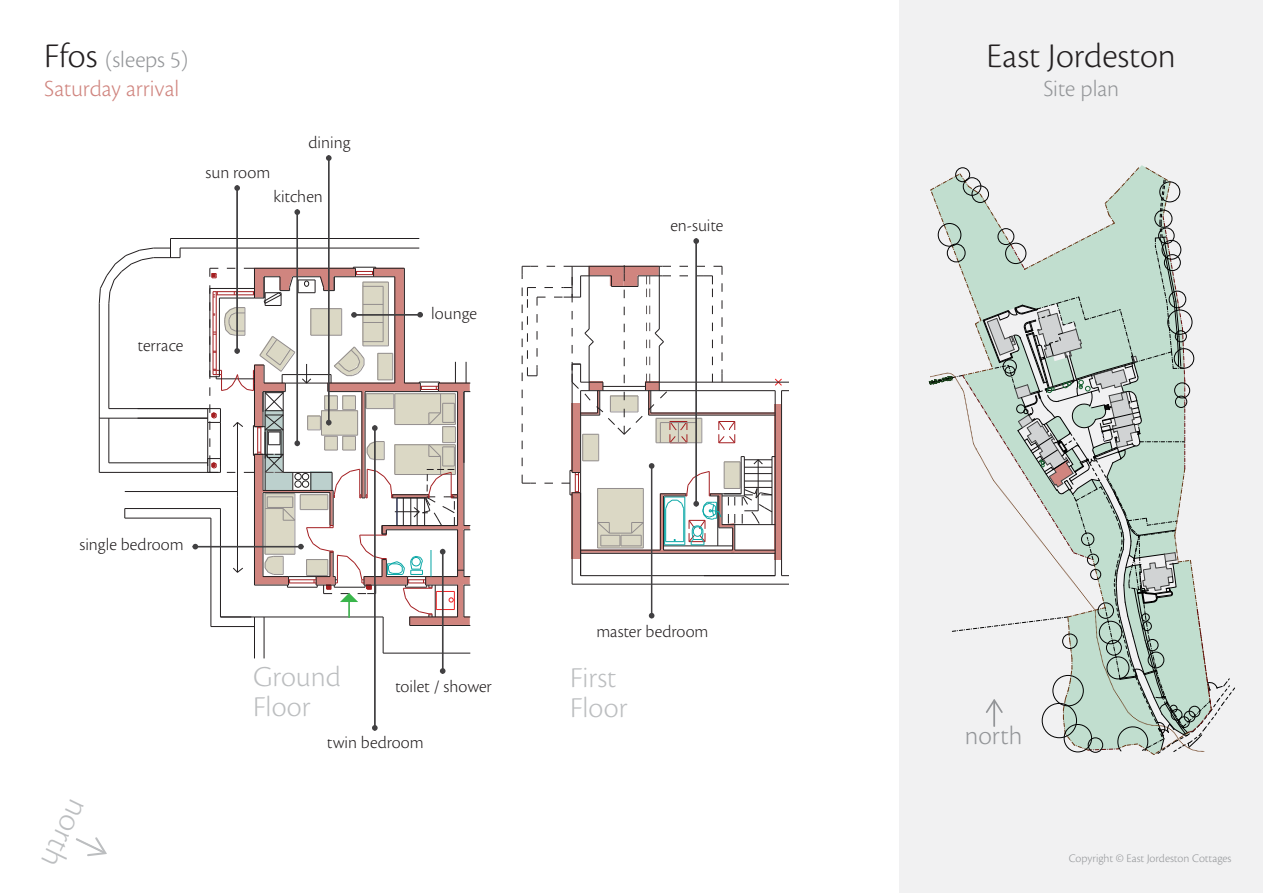
<style>
.page{position:relative;width:1263px;height:893px;background:#fff}
.page>*{position:absolute;margin:0;border:0;box-sizing:border-box;transform-origin:0 0}
.t1{font:300 36px "Cronos Pro";color:#231f20}
.t2{font:300 33.6px "Cronos Pro";color:#bcbec0}
.t3{font:300 30px/30px "Cronos Pro";color:#bcbec0}
.t4{font:300 27.15px "Cronos Pro";color:#939598}
.t5{font:300 24px/28.8px "Cronos Pro";letter-spacing:-.005em;color:#d0857f}
.t6{font:300 24px "Cronos Pro";letter-spacing:-.005em;color:#939598}
.t7{font:300 18px "Cronos Pro";color:#231f20}
.t8{font:300 12px "Cronos Pro";letter-spacing:-.005em;color:#939598}
.s1{font-size:36px;color:#231f20}
.s2{color:#939598}
</style>
<div class="page">
<svg style="left:76px;top:837px;width:31px;height:19px"></svg>
<hr style="left:383px;top:653px;width:87px;height:1px;background:#231f20">
<hr style="left:109px;top:463px;width:99px;height:1px;background:#231f20">
<hr style="left:410px;top:625px;width:60px;height:1px;background:#231f20">
<hr style="left:180px;top:248px;width:239px;height:1px;background:#231f20">
<hr style="left:170px;top:238px;width:249px;height:1px;background:#231f20">
<hr style="left:99px;top:418px;width:109px;height:1px;background:#231f20">
<hr style="left:109px;top:408px;width:99px;height:1px;background:#231f20">
<hr style="left:211px;top:626px;width:43px;height:1px;background:#231f20">
<hr style="left:254px;top:617px;width:1px;height:41px;background:#231f20">
<hr style="left:125px;top:491px;width:112px;height:1px;background:#231f20">
<hr style="left:211px;top:518px;width:1px;height:108px;background:#231f20">
<hr style="left:125px;top:518px;width:86px;height:1px;background:#231f20">
<hr style="left:125px;top:508px;width:95px;height:1px;background:#231f20">
<hr style="left:383px;top:617px;width:1px;height:36px;background:#231f20">
<hr style="left:264px;top:617px;width:1px;height:41px;background:#231f20">
<hr style="left:99px;top:303px;width:1px;height:115px;background:#231f20">
<hr style="left:109px;top:303px;width:1px;height:106px;background:#231f20">
<hr style="left:109px;top:418px;width:1px;height:45px;background:#231f20">
<hr style="left:99px;top:472px;width:112px;height:1px;background:#231f20">
<hr style="left:99px;top:418px;width:1px;height:54px;background:#231f20">
<svg style="left:99px;top:238px;width:82px;height:66px"></svg>
<div style="left:775px;top:404px;width:6px;height:155px;background:#d0857f"></div>
<div style="left:572px;top:492px;width:8px;height:67px;background:#d0857f"></div>
<hr style="left:581px;top:575px;width:194px;height:1px;background:#231f20">
<hr style="left:775px;top:391px;width:1px;height:185px;background:#231f20">
<hr style="left:572px;top:493px;width:1px;height:91px;background:#231f20">
<hr style="left:580px;top:493px;width:1px;height:83px;background:#231f20">
<hr style="left:581px;top:553px;width:194px;height:1px;background:#231f20">
<hr style="left:781px;top:391px;width:1px;height:185px;background:#231f20">
<hr style="left:572px;top:584px;width:217px;height:1px;background:#231f20">
<hr style="left:651px;top:466px;width:1px;height:150px;background:#414042">
<svg style="left:649px;top:613px;width:5px;height:5px"></svg>
<hr style="left:442px;top:552px;width:1px;height:119px;background:#414042">
<svg style="left:440px;top:668px;width:5px;height:6px"></svg>
<hr style="left:296px;top:212px;width:2px;height:231px;background:#414042">
<svg style="left:294px;top:209px;width:6px;height:6px"></svg>
<hr style="left:328px;top:158px;width:1px;height:265px;background:#414042">
<svg style="left:326px;top:155px;width:6px;height:6px"></svg>
<hr style="left:236px;top:188px;width:2px;height:163px;background:#414042">
<svg style="left:234px;top:185px;width:6px;height:6px"></svg>
<hr style="left:374px;top:428px;width:2px;height:300px;background:#414042">
<svg style="left:372px;top:725px;width:6px;height:6px"></svg>
<hr style="left:195px;top:546px;width:106px;height:1px;background:#414042">
<svg style="left:193px;top:544px;width:5px;height:5px"></svg>
<hr style="left:695px;top:241px;width:2px;height:263px;background:#414042">
<svg style="left:693px;top:238px;width:6px;height:6px"></svg>
<svg style="left:522px;top:265px;width:267px;height:288px"></svg>
<svg style="left:207px;top:267px;width:263px;height:358px"></svg>
<div style="left:900px;top:0;width:363px;height:893px;background:#f1f1f2"></div>
<svg style="left:929px;top:166px;width:306px;height:589px"></svg>
<h3 class="t5" style="left:44px;top:45px;width:146px"><span class="s1">Ffos</span> <span class="s2">(sleeps 5)<br></span>Saturday arrival</h3>
<p class="t7" style="left:206px;top:162px;width:66px">sun room</p>
<p class="t7" style="left:309px;top:132px;width:44px">dining</p>
<p class="t7" style="left:273px;top:186px;width:51px">kitchen</p>
<p class="t7" style="left:138px;top:335px;width:47px">terrace</p>
<p class="t7" style="left:431px;top:303px;width:47px">lounge</p>
<p class="t7" style="left:80px;top:534px;width:106px">single bedroom</p>
<h2 class="t2" style="left:98px;top:810px;width:73px;rotate:116deg">north</h2>
<h3 class="t3" style="left:253px;top:662px;width:89px">Ground<br>Floor</h3>
<p class="t7" style="left:395px;top:676px;width:98px">toilet / shower</p>
<p class="t7" style="left:327px;top:732px;width:99px">twin bedroom</p>
<p class="t7" style="left:670px;top:215px;width:54px">en-suite</p>
<p class="t7" style="left:596px;top:621px;width:114px">master bedroom</p>
<h3 class="t3" style="left:570px;top:662px;width:59px">First<br>Floor</h3>
<h1 class="t1" style="left:986px;top:35px;width:191px">East Jordeston</h1>
<h3 class="t6" style="left:1043px;top:75px;width:77px">Site plan</h3>
<h3 class="t4" style="left:965px;top:720px;width:59px">north</h3>
<p class="t8" style="left:1069px;top:851px;width:164px">Copyright © East Jordeston Cottages</p>
</div>
